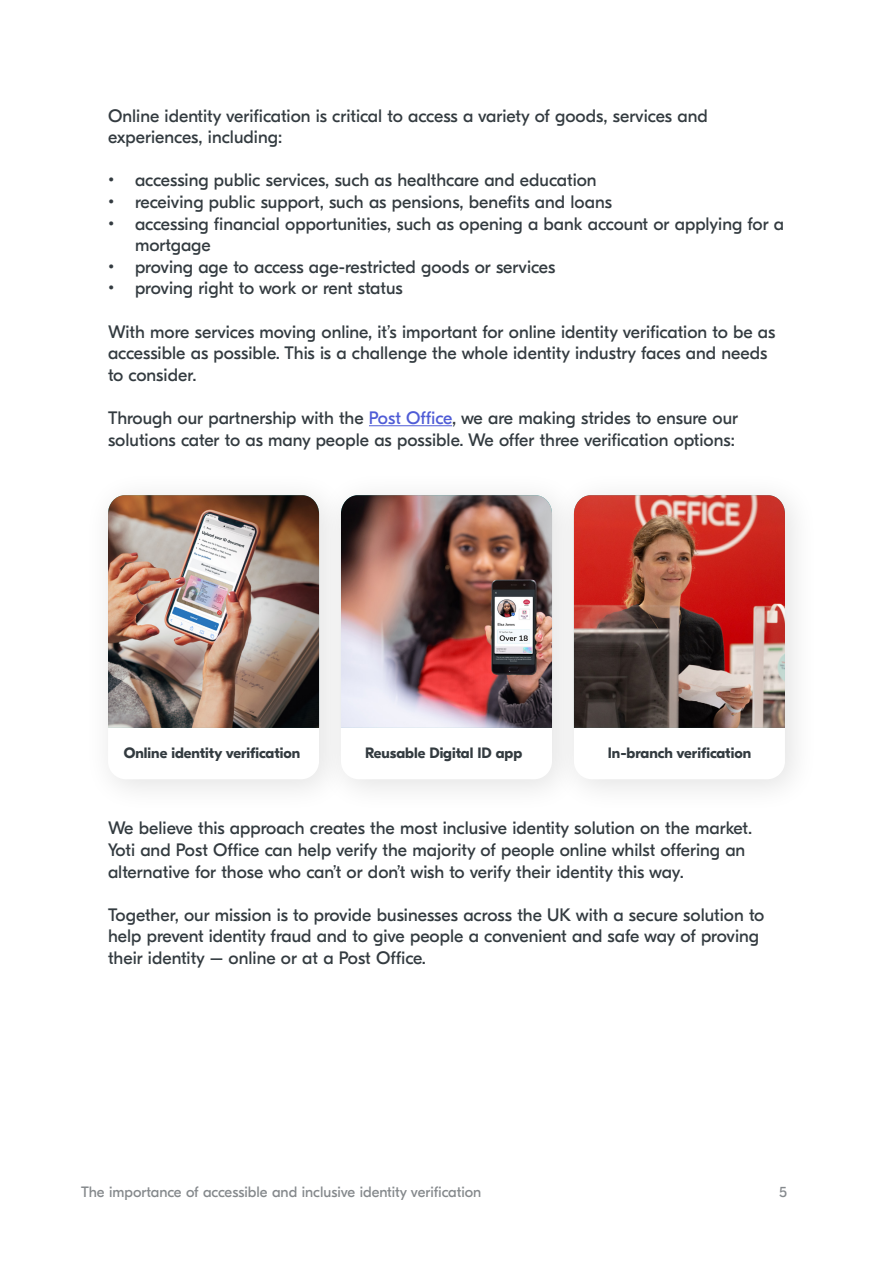
<style>
.page{position:relative;width:893px;height:1263px;background:#fff}
.page>*{position:absolute;margin:0;border:0;box-sizing:border-box;transform-origin:0 0}
.t1{font:18px/21.6px "GT Eesti Display";color:#333b40}
.t2{font:700 15px "GT Eesti Display";color:#333b40}
.t3{font:15px "GT Eesti Display";color:#85898c}
.t4{font:15px "GT Eesti Display";color:#85898d}
.s1{color:#4f5cd6}
</style>
<div class="page">
<hr style="left:369px;top:425px;width:83px;height:1px;background:#4f5cd6">
<img style="left:108px;top:495px;width:208px;height:233px">
<div style="left:316px;top:470px;width:271px;height:344px;background:#f7f7f7"></div>
<div style="left:341px;top:495px;width:211px;height:284px;background:#fff;border-radius:18px"></div>
<img style="left:341px;top:495px;width:208px;height:233px">
<div style="left:549px;top:470px;width:271px;height:344px;background:#f9f9f9"></div>
<div style="left:574px;top:495px;width:211px;height:284px;background:#fff;border-radius:18px"></div>
<img style="left:574px;top:495px;width:211px;height:233px">
<p class="t1" style="left:108px;top:105px;width:601px">Online identity verification is critical to access a variety of goods, services and experiences, including:</p>
<p class="t1" style="left:108px;top:170px;width:490px">• accessing public services, such as healthcare and education</p>
<p class="t1" style="left:108px;top:191px;width:505px">• receiving public support, such as pensions, benefits and loans</p>
<p class="t1" style="left:135px;top:213px;width:651px;text-indent:-27px">• accessing financial opportunities, such as opening a bank account or applying for a mortgage</p>
<p class="t1" style="left:108px;top:256px;width:449px">• proving age to access age-restricted goods or services</p>
<p class="t1" style="left:108px;top:278px;width:296px">• proving right to work or rent status</p>
<p class="t1" style="left:108px;top:321px;width:669px">With more services moving online, it’s important for online identity verification to be as accessible as possible. This is a challenge the whole identity industry faces and needs to consider.</p>
<p class="t1" style="left:108px;top:407px;width:632px">Through our partnership with the <span class="s1">Post Office</span>, we are making strides to ensure our solutions cater to as many people as possible. We offer three verification options:</p>
<p class="t2" style="left:124px;top:745px;width:178px">Online identity verification</p>
<p class="t2" style="left:365px;top:745px;width:159px">Reusable Digital ID app</p>
<p class="t2" style="left:608px;top:745px;width:145px">In-branch verification</p>
<p class="t1" style="left:108px;top:818px;width:646px">We believe this approach creates the most inclusive identity solution on the market.<br>Yoti and Post Office can help verify the majority of people online whilst offering an alternative for those who can’t or don’t wish to verify their identity this way.</p>
<p class="t1" style="left:108px;top:904px;width:658px">Together, our mission is to provide businesses across the UK with a secure solution to help prevent identity fraud and to give people a convenient and safe way of proving their identity – online or at a Post Office.</p>
<p class="t3" style="left:81px;top:1184px;width:402px">The importance of accessible and inclusive identity verification</p>
<p class="t4" style="left:779px;top:1184px;width:9px">5</p>
</div>
